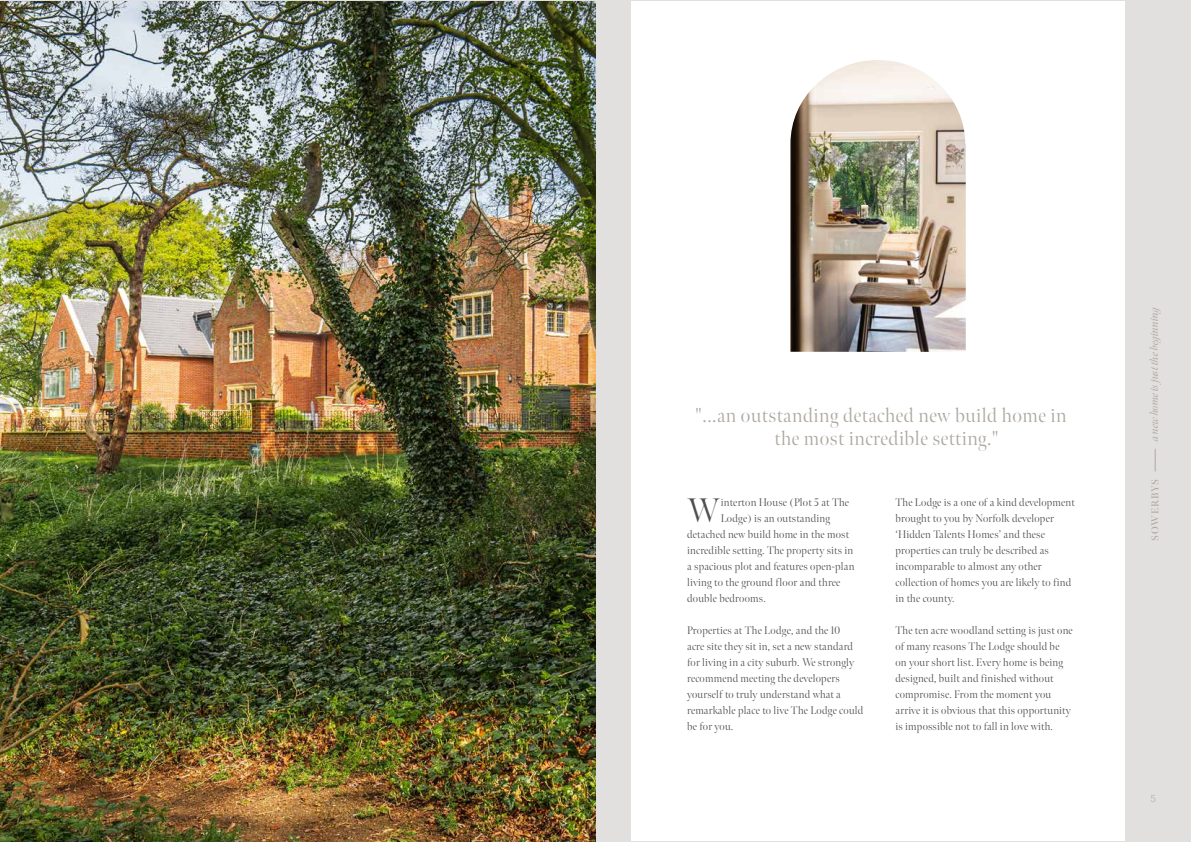
<style>
.page{position:relative;width:1191px;height:842px;background:#fff}
.page>*{position:absolute;margin:0;border:0;box-sizing:border-box;transform-origin:0 0}
.t1{font:300 34px "Meno Banner";color:#4f4f4f}
.t2{font:300 20px/23px "Meno Banner";letter-spacing:.025em;color:#ada8a0;text-align:center}
.t3{font:300 11px/16px "Meno Banner";letter-spacing:.02em;color:#4f4f4f}
.t4{font:italic 11px "Meno Banner";letter-spacing:-.01em;color:#ada8a0}
.t5{font:600 10px "Meno Banner";letter-spacing:.08em;color:#ada8a0}
.t6{font:300 10px "Quasimoda";color:#ada8a0}
</style>
<div class="page">
<div style="left:595px;top:0;width:596px;height:842px;background:#e2e0df"></div>
<svg style="left:1155px;top:449px;width:1px;height:22px"></svg>
<div style="left:631px;top:1px;width:493px;height:840px;background:#fff"></div>
<img style="left:790px;top:60px;width:175px;height:292px">
<img style="left:0;top:1px;width:595px;height:841px">
<svg style="left:860px;top:206px;width:7px;height:10px"></svg>
<h2 class="t2" style="left:695px;top:404px;width:373px">"...an outstanding detached new build home in the most incredible setting."</h2>
<h1 class="t1" style="left:687px;top:490px;width:34px">W</h1>
<p class="t3" style="left:721px;top:494px;width:130px">interton House (Plot 5 at The</p>
<p class="t3" style="left:721px;top:510px;width:111px">Lodge) is an outstanding</p>
<p class="t3" style="left:687px;top:526px;width:163px">detached new build home in the most</p>
<p class="t3" style="left:687px;top:542px;width:168px">incredible setting. The property sits in</p>
<p class="t3" style="left:687px;top:558px;width:169px">a spacious plot and features open-plan</p>
<p class="t3" style="left:687px;top:574px;width:155px">living to the ground floor and three</p>
<p class="t3" style="left:687px;top:590px;width:80px">double bedrooms.</p>
<p class="t3" style="left:687px;top:622px;width:178px">Properties at The Lodge, and the 10<br>acre site they sit in, set a new standard for living in a city suburb. We strongly recommend meeting the developers yourself to truly understand what a remarkable place to live The Lodge could be for you.</p>
<p class="t3" style="left:895px;top:494px;width:181px">The Lodge is a one of a kind development brought to you by Norfolk developer ‘Hidden Talents Homes’ and these properties can truly be described as incomparable to almost any other collection of homes you are likely to find in the county.</p>
<p class="t3" style="left:895px;top:622px;width:179px">The ten acre woodland setting is just one of many reasons The Lodge should be on your short list. Every home is being designed, built and finished without compromise. From the moment you arrive it is obvious that this opportunity is impossible not to fall in love with.</p>
<p class="t4" style="left:1147px;top:441px;width:138px;rotate:-90deg">a new home is just the beginning</p>
<p class="t5" style="left:1149px;top:541px;width:63px;rotate:-90deg">SOWERBYS</p>
<p class="t6" style="left:1150px;top:791px;width:7px">5</p>
</div>
